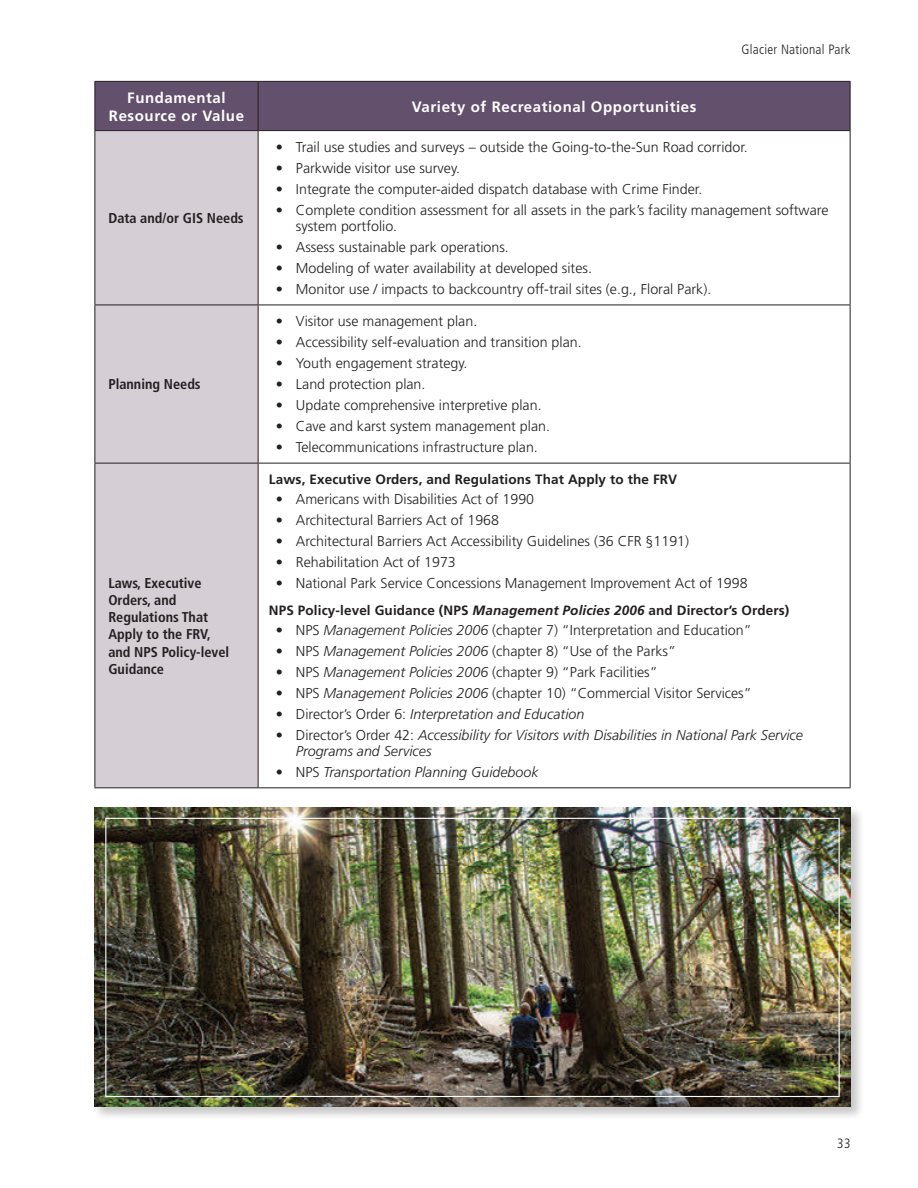
<style>
.page{position:relative;width:918px;height:1188px;background:#fff}
.page>*{position:absolute;margin:0;border:0;box-sizing:border-box;transform-origin:0 0}
.t1{font:700 15px/18px "Frutiger LT Std";letter-spacing:.04em;color:#fff;text-align:center}
.t2{font:300 14.25px/16.2px "Frutiger LT Std";color:#231f20}
.t3{font:italic 300 14.25px/16.2px "Frutiger LT Std";color:#231f20}
.t4{font:700 condensed 14.25px/17.1px "Frutiger LT Std";color:#231f20}
.t5{font:700 13.5px "Frutiger LT Std";letter-spacing:.01em;color:#231f20}
.t6{font:300 condensed 13.5px "Frutiger LT Std";letter-spacing:.02em;color:#231f20}
.s1{font-style:italic}
.s2{font-style:normal}
</style>
<div class="page">
<div style="left:95px;top:82px;width:755px;height:48px;background:#63506c"></div>
<div style="left:95px;top:131px;width:163px;height:656px;background:#d5ced4"></div>
<hr style="left:94px;top:81px;width:164px;height:1px;background:#231f20">
<hr style="left:258px;top:81px;width:593px;height:1px;background:#231f20">
<hr style="left:94px;top:130px;width:164px;height:1px;background:#231f20">
<hr style="left:258px;top:130px;width:593px;height:1px;background:#231f20">
<hr style="left:94px;top:305px;width:164px;height:1px;background:#231f20">
<hr style="left:258px;top:305px;width:593px;height:1px;background:#231f20">
<hr style="left:94px;top:463px;width:164px;height:1px;background:#231f20">
<hr style="left:258px;top:463px;width:593px;height:1px;background:#231f20">
<hr style="left:94px;top:787px;width:164px;height:1px;background:#231f20">
<hr style="left:258px;top:787px;width:593px;height:1px;background:#231f20">
<hr style="left:94px;top:82px;width:1px;height:48px;background:#231f20">
<hr style="left:94px;top:131px;width:1px;height:174px;background:#231f20">
<hr style="left:94px;top:305px;width:1px;height:158px;background:#231f20">
<hr style="left:94px;top:464px;width:1px;height:323px;background:#231f20">
<hr style="left:258px;top:82px;width:1px;height:48px;background:#231f20">
<hr style="left:850px;top:82px;width:1px;height:48px;background:#231f20">
<hr style="left:258px;top:131px;width:1px;height:174px;background:#231f20">
<hr style="left:850px;top:131px;width:1px;height:174px;background:#231f20">
<hr style="left:258px;top:305px;width:1px;height:158px;background:#231f20">
<hr style="left:850px;top:305px;width:1px;height:158px;background:#231f20">
<hr style="left:258px;top:464px;width:1px;height:323px;background:#231f20">
<hr style="left:850px;top:464px;width:1px;height:323px;background:#231f20">
<div style="left:93px;top:806px;width:771px;height:315px;background:#231f20;opacity:.25"></div>
<img style="left:94px;top:808px;width:756px;height:299px">
<p class="t1" style="left:109px;top:88px;width:137px">Fundamental<br>Resource or Value</p>
<p class="t1" style="left:412px;top:97px;width:286px">Variety of Recreational Opportunities</p>
<p class="t6" style="left:742px;top:42px;width:110px">Glacier National Park</p>
<p class="t4" style="left:108px;top:210px;width:137px">Data and/or GIS Needs</p>
<p class="t4" style="left:108px;top:376px;width:94px">Planning Needs</p>
<p class="t4" style="left:108px;top:575px;width:122px">Laws, Executive<br>Orders, and<br>Regulations That<br>Apply to the FRV, and NPS Policy-level<br>Guidance</p>
<p class="t2" style="left:276px;top:139px;width:471px">• Trail use studies and surveys – outside the Going-to-the-Sun Road corridor</p>
<p class="t2" style="left:276px;top:160px;width:183px">• Parkwide visitor use survey</p>
<p class="t2" style="left:276px;top:181px;width:426px">• Integrate the computer-aided dispatch database with Crime Finder</p>
<p class="t2" style="left:296px;top:202px;width:534px;text-indent:-20px">• Complete condition assessment for all assets in the park’s facility management software system portfolio</p>
<p class="t2" style="left:276px;top:239px;width:231px">• Assess sustainable park operations</p>
<p class="t2" style="left:276px;top:260px;width:314px">• Modeling of water availability at developed sites</p>
<p class="t2" style="left:276px;top:281px;width:433px">• Monitor use / impacts to backcountry off-trail sites (e g , Floral Park)</p>
<p class="t2" style="left:276px;top:314px;width:199px">• Visitor use management plan</p>
<p class="t2" style="left:276px;top:335px;width:304px">• Accessibility self-evaluation and transition plan</p>
<p class="t2" style="left:276px;top:356px;width:191px">• Youth engagement strategy</p>
<p class="t2" style="left:276px;top:377px;width:147px">• Land protection plan</p>
<p class="t2" style="left:276px;top:398px;width:264px">• Update comprehensive interpretive plan</p>
<p class="t2" style="left:276px;top:419px;width:272px">• Cave and karst system management plan</p>
<p class="t2" style="left:276px;top:440px;width:260px">• Telecommunications infrastructure plan</p>
<p class="t5" style="left:269px;top:471px;width:410px">Laws, Executive Orders, and Regulations That Apply to the FRV</p>
<p class="t2" style="left:276px;top:491px;width:260px">• Americans with Disabilities Act of 1990</p>
<p class="t2" style="left:276px;top:512px;width:225px">• Architectural Barriers Act of 1968</p>
<p class="t2" style="left:276px;top:533px;width:415px">• Architectural Barriers Act Accessibility Guidelines (36 CFR §1191)</p>
<p class="t2" style="left:276px;top:554px;width:182px">• Rehabilitation Act of 1973</p>
<p class="t2" style="left:276px;top:575px;width:474px">• National Park Service Concessions Management Improvement Act of 1998</p>
<p class="t5" style="left:269px;top:603px;width:522px">NPS Policy-level Guidance (NPS <span class="s1">Management Policies 2006</span> and Director’s Orders)</p>
<p class="t2" style="left:276px;top:622px;width:478px">• NPS <span class="s1">Management Policies 2006</span> (chapter 7) “Interpretation and Education”</p>
<p class="t2" style="left:276px;top:643px;width:402px">• NPS <span class="s1">Management Policies 2006</span> (chapter 8) “Use of the Parks”</p>
<p class="t2" style="left:276px;top:664px;width:384px">• NPS <span class="s1">Management Policies 2006</span> (chapter 9) “Park Facilities”</p>
<p class="t2" style="left:276px;top:685px;width:478px">• NPS <span class="s1">Management Policies 2006</span> (chapter 10) “Commercial Visitor Services”</p>
<p class="t3" style="left:276px;top:706px;width:310px"><span class="s2">• Director’s Order 6:</span> Interpretation and Education</p>
<p class="t3" style="left:296px;top:727px;width:509px;text-indent:-20px"><span class="s2">• Director’s Order 42:</span> Accessibility for Visitors with Disabilities in National Park Service<br>Programs and Services</p>
<p class="t3" style="left:276px;top:764px;width:264px"><span class="s2">• NPS</span> Transportation Planning Guidebook</p>
<p class="t6" style="left:837px;top:1135px;width:15px">33</p>
</div>
